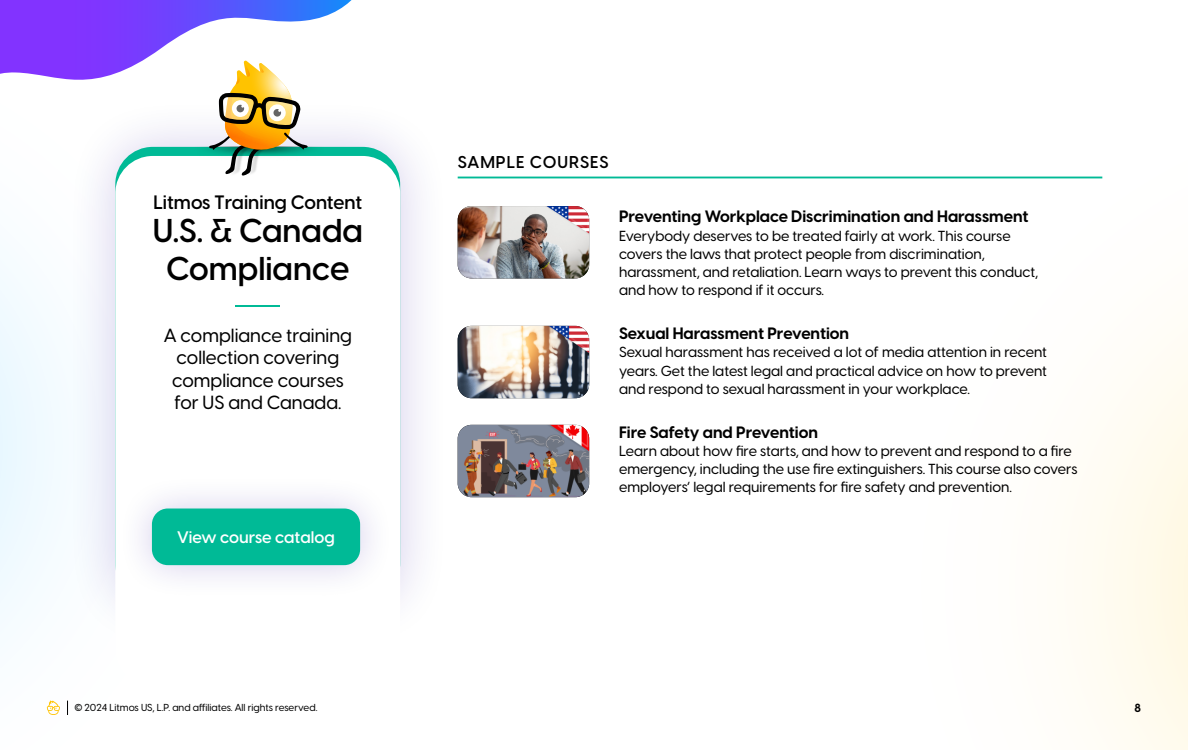
<style>
.page{position:relative;width:1188px;height:750px;background:#fff}
.page>*{position:absolute;margin:0;border:0;box-sizing:border-box;transform-origin:0 0}
.t1{font:600 32.5px/37.5px "Visby CF";color:#000;text-align:center}
.t2{font:600 20.62px "Visby CF";color:#00ba96;scale:6.91 1}
.t3{font:600 19.12px "Visby CF";color:#000}
.t4{font:500 18.75px/22.5px "Visby CF";color:#000;text-align:center}
.t5{font:600 16.88px "Visby CF";letter-spacing:.06em;color:#000}
.t6{font:600 16.5px "Visby CF";color:#fff}
.t7{font:700 16.25px "Visby CF";color:#000}
.t8{font:500 14.38px/18.1px "Visby CF";color:#000}
.t9{font:700 11.62px "Visby CF";color:#000}
.t10{font:500 10px "Visby CF";color:#000}
.s1{font-size:33.75px}
</style>
<div class="page">
<svg style="left:0;top:268px;width:68px;height:440px"></svg>
<svg style="left:895px;top:176px;width:293px;height:573px"></svg>
<svg style="left:47px;top:701px;width:13px;height:14px"></svg>
<svg style="left:67px;top:701px;width:1px;height:14px"></svg>
<svg style="left:0;top:0;width:352px;height:80px"></svg>
<div style="left:65px;top:97px;width:386px;height:555px;background:#26009e;opacity:.2"></div>
<div style="left:115px;top:156px;width:285px;height:531px;background:#fff;border-radius:37px"></div>
<div style="left:117px;top:474px;width:278px;height:126px;background:#26009e;opacity:.2"></div>
<div style="left:152px;top:509px;width:208px;height:56px;background:#00ba96;border-radius:16px"></div>
<img style="left:178px;top:147px;width:175px;height:9px">
<svg style="left:209px;top:61px;width:99px;height:115px"></svg>
<img style="left:458px;top:206px;width:131px;height:72px">
<img style="left:458px;top:326px;width:131px;height:72px">
<img style="left:458px;top:425px;width:131px;height:72px">
<hr style="left:458px;top:177px;width:644px;height:1px;background:#00ba96">
<h3 class="t3" style="left:153px;top:188px;width:210px">Litmos Training Content</h3>
<h1 class="t1" style="left:153px;top:210px;width:212px">U.S. &amp; Canada<br>Complianc<span class="s1">e</span></h1>
<h2 class="t2" style="left:229px;top:289px;width:10px">-</h2>
<h3 class="t4" style="left:164px;top:323px;width:190px">A compliance training collection covering compliance courses for US and Canada.</h3>
<p class="t6" style="left:177px;top:525px;width:159px">View course catalog</p>
<p class="t5" style="left:458px;top:149px;width:152px">SAMPLE COURSES</p>
<p class="t7" style="left:619px;top:204px;width:411px">Preventing Workplace Discrimination and Harassment</p>
<p class="t8" style="left:619px;top:225px;width:421px">Everybody deserves to be treated fairly at work. This course covers the laws that protect people from discrimination, harassment, and retaliation. Learn ways to prevent this conduct, and how to respond if it occurs.</p>
<p class="t7" style="left:619px;top:321px;width:232px">Sexual Harassment Prevention</p>
<p class="t8" style="left:619px;top:342px;width:429px;text-align:justify">Sexual harassment has received a lot of media attention in recent years. Get the latest legal and practical advice on how to prevent and respond to sexual harassment in your workplace.</p>
<p class="t7" style="left:619px;top:420px;width:200px">Fire Safety and Prevention</p>
<p class="t8" style="left:619px;top:441px;width:460px">Learn about how fire starts, and how to prevent and respond to a fire emergency, including the use fire extinguishers. This course also covers employers’ legal requirements for fire safety and prevention.</p>
<p class="t10" style="left:74px;top:700px;width:244px">© 2024 Litmos US, L.P. and affiliates. All rights reserved.</p>
<p class="t9" style="left:1134px;top:699px;width:8px">8</p>
</div>
